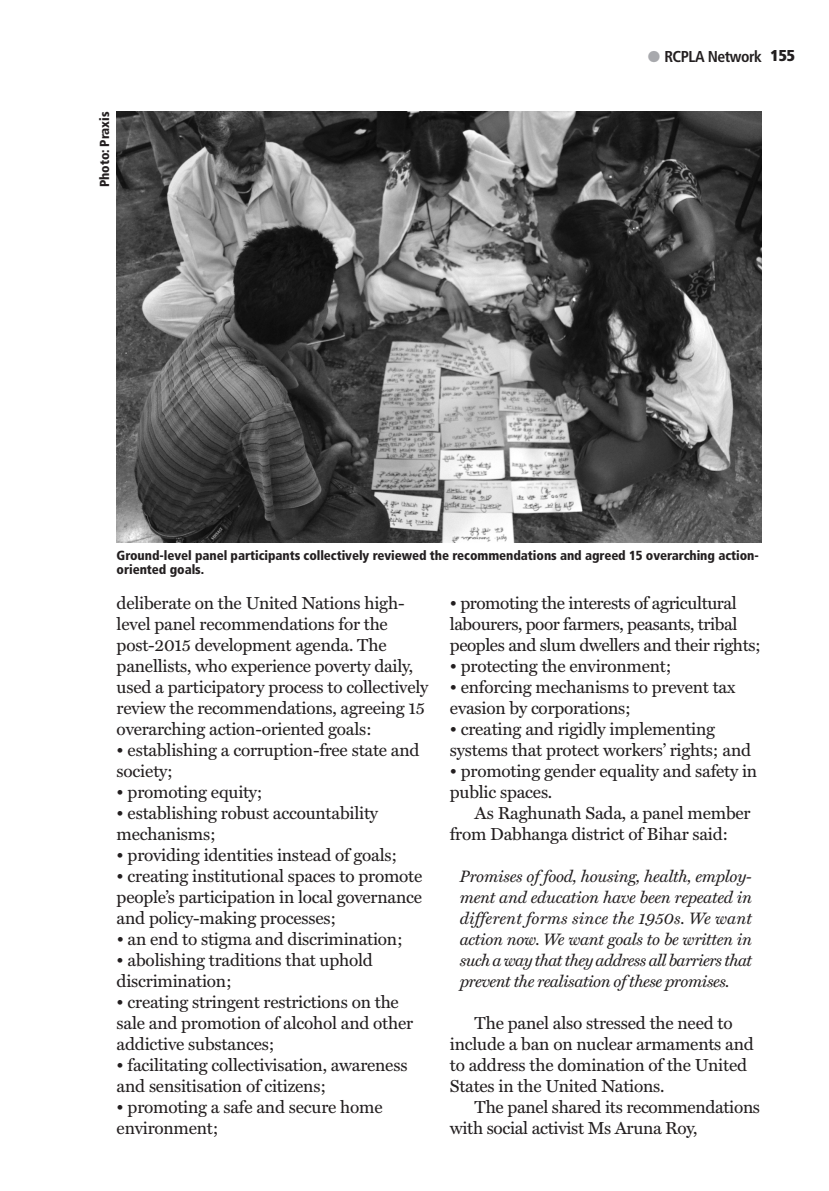
<style>
.page{position:relative;width:829px;height:1191px;background:#fff}
.page>*{position:absolute;margin:0;border:0;box-sizing:border-box;transform-origin:0 0}
.t1{font:17.5px/21px "Miller Text";letter-spacing:-.01em;color:#231f20}
.t2{font:italic 16.62px/21px "Miller Text";letter-spacing:-.025em;color:#231f20;text-align:justify}
.t3{font:700 condensed 15.75px "Frutiger";letter-spacing:-.03em;color:#231f20}
.t4{font:900 condensed 13.12px/14px "Frutiger";letter-spacing:-.005em;color:#231f20}
.s1{color:#a8a9ad}
.s2{font-weight:900}
</style>
<div class="page">
<img style="left:117px;top:112px;width:644px;height:430px">
<p class="t4" style="left:99px;top:187px;width:77px;rotate:-90deg">Photo: Praxis</p>
<p class="t3" style="left:647px;top:50px;width:149px"><span class="s1">●</span> RCPLA Network <span class="s2">155</span></p>
<p class="t4" style="left:117px;top:549px;width:643px">Ground-level panel participants collectively reviewed the recommendations and agreed 15 overarching action&shy;oriented goals.</p>
<p class="t1" style="left:117px;top:592px;width:313px">deliberate on the United Nations high&shy;level panel recommendations for the post-2015 development agenda. The panellists, who experience poverty daily, used a participatory process to collectively review the recommendations, agreeing 15 overarching action-oriented goals:</p>
<p class="t1" style="left:117px;top:739px;width:304px">• establishing a corruption-free state and society;</p>
<p class="t1" style="left:117px;top:781px;width:148px">• promoting equity;</p>
<p class="t1" style="left:117px;top:802px;width:263px">• establishing robust accountability mechanisms;</p>
<p class="t1" style="left:117px;top:844px;width:282px">• providing identities instead of goals;</p>
<p class="t1" style="left:117px;top:865px;width:307px;text-align:justify">• creating institutional spaces to promote people’s participation in local governance and policy-making processes;</p>
<p class="t1" style="left:117px;top:928px;width:287px">• an end to stigma and discrimination;</p>
<p class="t1" style="left:117px;top:949px;width:258px">• abolishing traditions that uphold discrimination;</p>
<p class="t1" style="left:117px;top:991px;width:298px">• creating stringent restrictions on the sale and promotion of alcohol and other addictive substances;</p>
<p class="t1" style="left:117px;top:1054px;width:292px">• facilitating collectivisation, awareness and sensitisation of citizens;</p>
<p class="t1" style="left:117px;top:1096px;width:267px">• promoting a safe and secure home environment;</p>
<p class="t1" style="left:450px;top:592px;width:312px">• promoting the interests of agricultural labourers, poor farmers, peasants, tribal peoples and slum dwellers and their rights;</p>
<p class="t1" style="left:450px;top:655px;width:223px">• protecting the environment;</p>
<p class="t1" style="left:450px;top:676px;width:287px">• enforcing mechanisms to prevent tax evasion by corporations;</p>
<p class="t1" style="left:450px;top:718px;width:303px">• creating and rigidly implementing systems that protect workers’ rights; and</p>
<p class="t1" style="left:450px;top:760px;width:309px">• promoting gender equality and safety in public spaces.</p>
<p class="t1" style="left:450px;top:802px;width:302px;text-indent:25px">As Raghunath Sada, a panel member from Dabhanga district of Bihar said:</p>
<p class="t2" style="left:459px;top:866px;width:294px">Promises of food, housing, health, employ&shy;ment and education have been repeated in different forms since the 1950s. We want action now. We want goals to be written in such a way that they address all barriers that prevent the realisation of these promises.</p>
<p class="t1" style="left:450px;top:1012px;width:305px;text-indent:25px">The panel also stressed the need to include a ban on nuclear armaments and to address the domination of the United States in the United Nations.</p>
<p class="t1" style="left:450px;top:1096px;width:312px;text-indent:25px">The panel shared its recommendations with social activist Ms Aruna Roy,</p>
</div>
